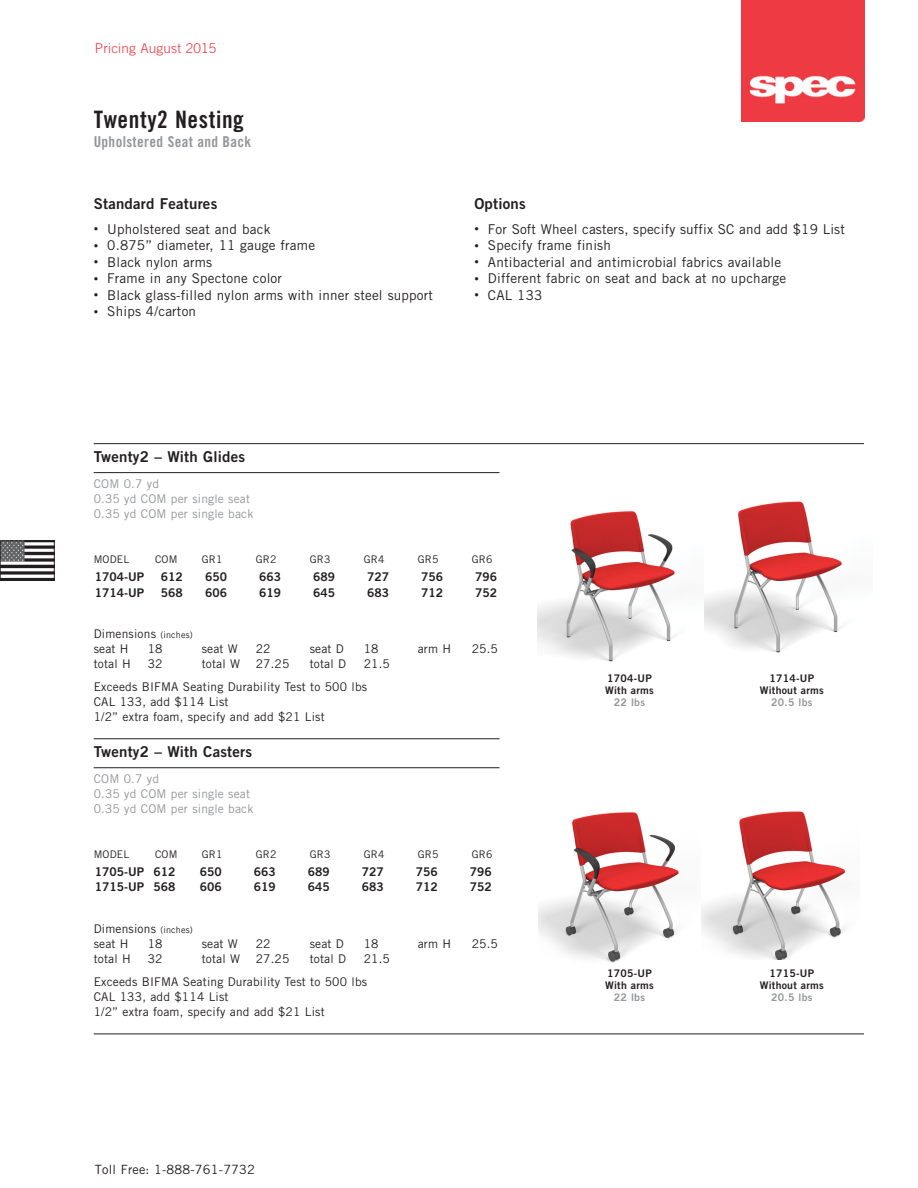
<style>
.page{position:relative;width:918px;height:1188px;background:#fff}
.page>*{position:absolute;margin:0;border:0;box-sizing:border-box;transform-origin:0 0}
.t1{font:24px "Trade Gothic LT Std Bd Cn 20";letter-spacing:.025em;color:#231f20}
.notes___options_head{font:15px "Trade Gothic LT Std Bd 2";letter-spacing:.015em;color:#231f20}
.t2{font:15px "Trade Gothic LT Std Bd Cn 20";letter-spacing:.025em;color:#939598}
.copy{font:13.5px "Trade Gothic LT Std";letter-spacing:.015em;color:#231f20}
.t3{font:300 13.5px "Trade Gothic LT Std";letter-spacing:.015em;color:#ee3640}
.t4{font:12.75px "Trade Gothic LT Std";letter-spacing:.015em;color:#231f20}
.copy-2{font:12px "Trade Gothic LT Std";letter-spacing:.015em;color:#231f20}
.Seating_Pricing{font:12px "Trade Gothic LT Std Bd 2";color:#231f20}
.copy-3{font:12px "Trade Gothic LT Std";letter-spacing:.015em;color:#939598}
.t5{font:10.5px "Trade Gothic LT Std Bd 2";letter-spacing:.025em;color:#231f20}
.copy-4{font:10.5px "Trade Gothic LT Std";letter-spacing:.015em;color:#231f20}
.t6{font:10.5px "Trade Gothic LT Std Bd 2";letter-spacing:.025em;color:#939598}
.s1{font-size:9px}
</style>
<div class="page">
<img style="left:2px;top:543px;width:50px;height:35px">
<div style="left:0;top:541px;width:54px;height:39px;border:1px solid #231f20"></div>
<img style="left:742px;top:0;width:123px;height:121px">
<hr style="left:94px;top:443px;width:770px;height:1px;background:#231f20">
<hr style="left:94px;top:472px;width:405px;height:1px;background:#231f20">
<hr style="left:94px;top:739px;width:405px;height:1px;background:#231f20">
<hr style="left:94px;top:767px;width:405px;height:1px;background:#231f20">
<hr style="left:94px;top:1034px;width:770px;height:1px;background:#231f20">
<img style="left:537px;top:511px;width:168px;height:151px">
<img style="left:705px;top:501px;width:137px;height:152px">
<img style="left:539px;top:812px;width:140px;height:151px">
<img style="left:701px;top:811px;width:144px;height:149px">
<p class="t3" style="left:95px;top:40px;width:123px">Pricing August 2015</p>
<p class="t1" style="left:94px;top:105px;width:152px">Twenty2 Nesting</p>
<p class="t2" style="left:94px;top:133px;width:159px">Upholstered Seat and Back</p>
<p class="notes___options_head" style="left:94px;top:194px;width:125px">Standard Features</p>
<p class="copy" style="left:94px;top:221px;width:178px"><span class="s1">•</span> Upholstered seat and back</p>
<p class="copy" style="left:94px;top:237px;width:223px"><span class="s1">•</span> 0.875” diameter, 11 gauge frame</p>
<p class="copy" style="left:94px;top:254px;width:120px"><span class="s1">•</span> Black nylon arms</p>
<p class="copy" style="left:94px;top:270px;width:190px"><span class="s1">•</span> Frame in any Spectone color</p>
<p class="copy" style="left:94px;top:287px;width:341px"><span class="s1">•</span> Black glass-filled nylon arms with inner steel support</p>
<p class="copy" style="left:94px;top:303px;width:104px"><span class="s1">•</span> Ships 4/carton</p>
<p class="notes___options_head" style="left:474px;top:194px;width:53px">Options</p>
<p class="copy" style="left:474px;top:221px;width:372px"><span class="s1">•</span> For Soft Wheel casters, specify suffix SC and add $19 List</p>
<p class="copy" style="left:474px;top:237px;width:138px"><span class="s1">•</span> Specify frame finish</p>
<p class="copy" style="left:474px;top:254px;width:308px"><span class="s1">•</span> Antibacterial and antimicrobial fabrics available</p>
<p class="copy" style="left:474px;top:270px;width:313px"><span class="s1">•</span> Different fabric on seat and back at no upcharge</p>
<p class="copy" style="left:474px;top:287px;width:69px"><span class="s1">•</span> CAL 133</p>
<p class="notes___options_head" style="left:94px;top:448px;width:153px">Twenty2 – With Glides</p>
<p class="copy-3" style="left:94px;top:477px;width:67px">COM 0.7 yd</p>
<p class="copy-3" style="left:94px;top:492px;width:158px">0.35 yd COM per single seat</p>
<p class="copy-3" style="left:94px;top:507px;width:161px">0.35 yd COM per single back</p>
<p class="copy-4" style="left:94px;top:553px;width:37px">MODEL</p>
<p class="copy-4" style="left:155px;top:553px;width:24px">COM</p>
<p class="copy-4" style="left:202px;top:553px;width:22px">GR1</p>
<p class="copy-4" style="left:256px;top:553px;width:22px">GR2</p>
<p class="copy-4" style="left:310px;top:553px;width:22px">GR3</p>
<p class="copy-4" style="left:364px;top:553px;width:22px">GR4</p>
<p class="copy-4" style="left:418px;top:553px;width:22px">GR5</p>
<p class="copy-4" style="left:472px;top:553px;width:22px">GR6</p>
<p class="Seating_Pricing" style="left:95px;top:570px;width:51px">1704-UP</p>
<p class="Seating_Pricing" style="left:161px;top:570px;width:23px">612</p>
<p class="Seating_Pricing" style="left:205px;top:570px;width:23px">650</p>
<p class="Seating_Pricing" style="left:259px;top:570px;width:23px">663</p>
<p class="Seating_Pricing" style="left:313px;top:570px;width:23px">689</p>
<p class="Seating_Pricing" style="left:367px;top:570px;width:23px">727</p>
<p class="Seating_Pricing" style="left:421px;top:570px;width:23px">756</p>
<p class="Seating_Pricing" style="left:475px;top:570px;width:23px">796</p>
<p class="Seating_Pricing" style="left:95px;top:585px;width:51px">1714-UP</p>
<p class="Seating_Pricing" style="left:161px;top:585px;width:23px">568</p>
<p class="Seating_Pricing" style="left:205px;top:585px;width:23px">606</p>
<p class="Seating_Pricing" style="left:259px;top:585px;width:23px">619</p>
<p class="Seating_Pricing" style="left:313px;top:585px;width:23px">645</p>
<p class="Seating_Pricing" style="left:367px;top:585px;width:23px">683</p>
<p class="Seating_Pricing" style="left:421px;top:585px;width:23px">712</p>
<p class="Seating_Pricing" style="left:475px;top:585px;width:23px">752</p>
<p class="copy-2" style="left:94px;top:627px;width:101px">Dimensions <span class="s1">(inches)</span></p>
<p class="copy-2" style="left:94px;top:642px;width:36px">seat H</p>
<p class="copy-2" style="left:148px;top:642px;width:16px">18</p>
<p class="copy-2" style="left:202px;top:642px;width:38px">seat W</p>
<p class="copy-2" style="left:256px;top:642px;width:16px">22</p>
<p class="copy-2" style="left:310px;top:642px;width:36px">seat D</p>
<p class="copy-2" style="left:364px;top:642px;width:16px">18</p>
<p class="copy-2" style="left:418px;top:642px;width:35px">arm H</p>
<p class="copy-2" style="left:472px;top:642px;width:28px">25.5</p>
<p class="copy-2" style="left:94px;top:657px;width:39px">total H</p>
<p class="copy-2" style="left:148px;top:657px;width:16px">32</p>
<p class="copy-2" style="left:202px;top:657px;width:40px">total W</p>
<p class="copy-2" style="left:256px;top:657px;width:35px">27.25</p>
<p class="copy-2" style="left:310px;top:657px;width:38px">total D</p>
<p class="copy-2" style="left:364px;top:657px;width:28px">21.5</p>
<p class="copy-2" style="left:94px;top:679px;width:275px">Exceeds BIFMA Seating Durability Test to 500 lbs</p>
<p class="copy-2" style="left:94px;top:694px;width:136px">CAL 133, add $114 List</p>
<p class="copy-2" style="left:94px;top:709px;width:232px">1/2” extra foam, specify and add $21 List</p>
<p class="notes___options_head" style="left:94px;top:743px;width:160px">Twenty2 – With Casters</p>
<p class="copy-3" style="left:94px;top:772px;width:67px">COM 0.7 yd</p>
<p class="copy-3" style="left:94px;top:787px;width:158px">0.35 yd COM per single seat</p>
<p class="copy-3" style="left:94px;top:802px;width:161px">0.35 yd COM per single back</p>
<p class="copy-4" style="left:94px;top:848px;width:37px">MODEL</p>
<p class="copy-4" style="left:155px;top:848px;width:24px">COM</p>
<p class="copy-4" style="left:202px;top:848px;width:22px">GR1</p>
<p class="copy-4" style="left:256px;top:848px;width:22px">GR2</p>
<p class="copy-4" style="left:310px;top:848px;width:22px">GR3</p>
<p class="copy-4" style="left:364px;top:848px;width:22px">GR4</p>
<p class="copy-4" style="left:418px;top:848px;width:22px">GR5</p>
<p class="copy-4" style="left:472px;top:848px;width:22px">GR6</p>
<p class="Seating_Pricing" style="left:95px;top:864px;width:51px">1705-UP</p>
<p class="Seating_Pricing" style="left:153px;top:864px;width:23px">612</p>
<p class="Seating_Pricing" style="left:200px;top:864px;width:23px">650</p>
<p class="Seating_Pricing" style="left:254px;top:864px;width:23px">663</p>
<p class="Seating_Pricing" style="left:308px;top:864px;width:23px">689</p>
<p class="Seating_Pricing" style="left:362px;top:864px;width:23px">727</p>
<p class="Seating_Pricing" style="left:416px;top:864px;width:23px">756</p>
<p class="Seating_Pricing" style="left:470px;top:864px;width:23px">796</p>
<p class="Seating_Pricing" style="left:95px;top:879px;width:51px">1715-UP</p>
<p class="Seating_Pricing" style="left:153px;top:879px;width:23px">568</p>
<p class="Seating_Pricing" style="left:200px;top:879px;width:23px">606</p>
<p class="Seating_Pricing" style="left:254px;top:879px;width:23px">619</p>
<p class="Seating_Pricing" style="left:308px;top:879px;width:23px">645</p>
<p class="Seating_Pricing" style="left:362px;top:879px;width:23px">683</p>
<p class="Seating_Pricing" style="left:416px;top:879px;width:23px">712</p>
<p class="Seating_Pricing" style="left:470px;top:879px;width:23px">752</p>
<p class="copy-2" style="left:94px;top:922px;width:101px">Dimensions <span class="s1">(inches)</span></p>
<p class="copy-2" style="left:94px;top:937px;width:36px">seat H</p>
<p class="copy-2" style="left:148px;top:937px;width:16px">18</p>
<p class="copy-2" style="left:202px;top:937px;width:38px">seat W</p>
<p class="copy-2" style="left:256px;top:937px;width:16px">22</p>
<p class="copy-2" style="left:310px;top:937px;width:36px">seat D</p>
<p class="copy-2" style="left:364px;top:937px;width:16px">18</p>
<p class="copy-2" style="left:418px;top:937px;width:35px">arm H</p>
<p class="copy-2" style="left:472px;top:937px;width:28px">25.5</p>
<p class="copy-2" style="left:94px;top:952px;width:39px">total H</p>
<p class="copy-2" style="left:148px;top:952px;width:16px">32</p>
<p class="copy-2" style="left:202px;top:952px;width:40px">total W</p>
<p class="copy-2" style="left:256px;top:952px;width:35px">27.25</p>
<p class="copy-2" style="left:310px;top:952px;width:38px">total D</p>
<p class="copy-2" style="left:364px;top:952px;width:28px">21.5</p>
<p class="copy-2" style="left:94px;top:974px;width:275px">Exceeds BIFMA Seating Durability Test to 500 lbs</p>
<p class="copy-2" style="left:94px;top:989px;width:136px">CAL 133, add $114 List</p>
<p class="copy-2" style="left:94px;top:1004px;width:232px">1/2” extra foam, specify and add $21 List</p>
<p class="t4" style="left:95px;top:1161px;width:162px">Toll Free: 1-888-761-7732</p>
<p class="t5" style="left:607px;top:671px;width:46px">1704-UP</p>
<p class="t5" style="left:605px;top:683px;width:50px">With arms</p>
<p class="t6" style="left:614px;top:695px;width:33px">22 lbs</p>
<p class="t5" style="left:607px;top:967px;width:46px">1705-UP</p>
<p class="t5" style="left:605px;top:979px;width:50px">With arms</p>
<p class="t6" style="left:614px;top:991px;width:33px">22 lbs</p>
<p class="t5" style="left:769px;top:671px;width:46px">1714-UP</p>
<p class="t5" style="left:760px;top:683px;width:66px">Without arms</p>
<p class="t6" style="left:771px;top:695px;width:43px">20.5 lbs</p>
<p class="t5" style="left:769px;top:967px;width:46px">1715-UP</p>
<p class="t5" style="left:760px;top:979px;width:66px">Without arms</p>
<p class="t6" style="left:771px;top:991px;width:43px">20.5 lbs</p>
</div>
